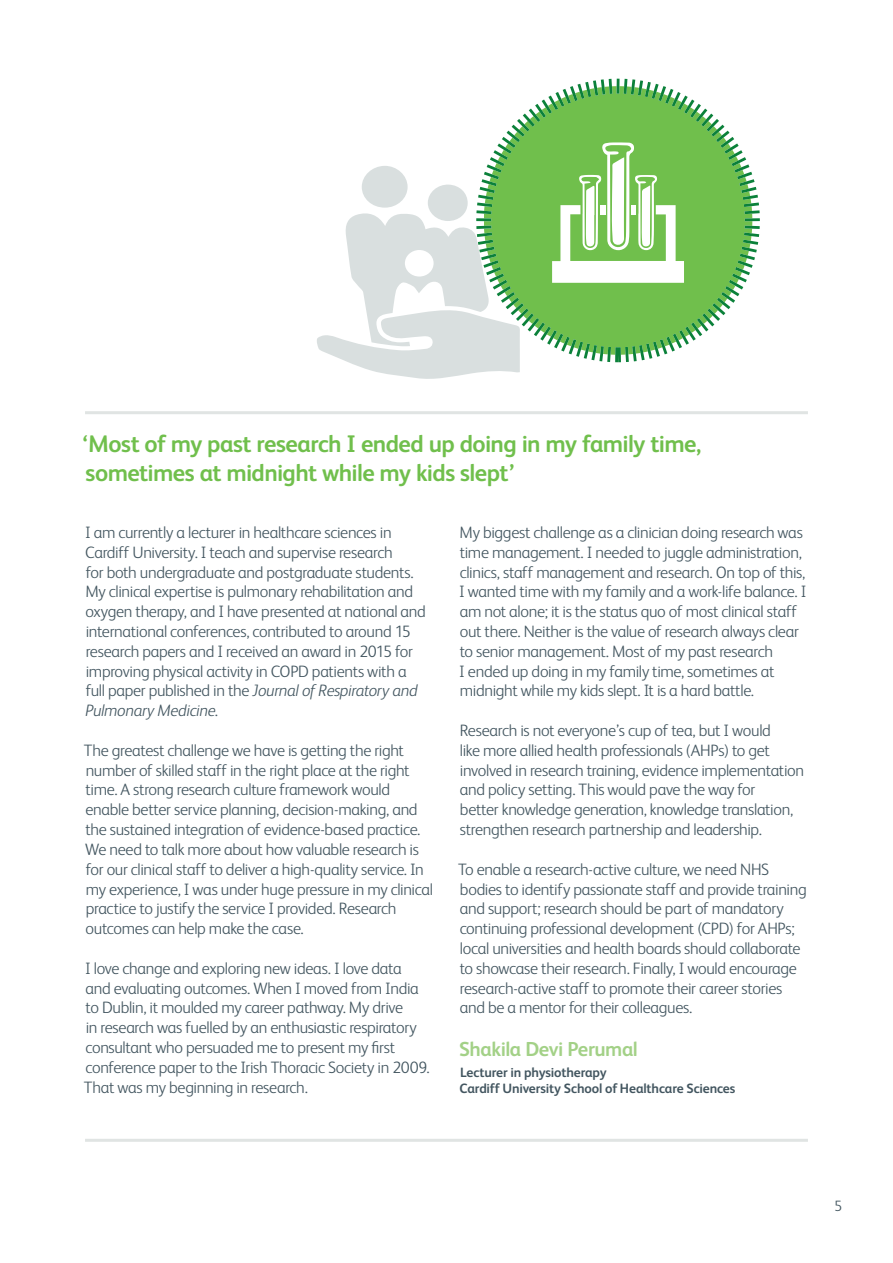
<style>
.page{position:relative;width:893px;height:1263px;background:#fff}
.page>*{position:absolute;margin:0;border:0;box-sizing:border-box;transform-origin:0 0}
.t1{font:700 24px/28.8px "FS Albert";letter-spacing:-.025em;color:#70bf4c}
.t2{font:700 20.25px "FS Albert";letter-spacing:-.02em;color:#a3d187}
.t3{font:300 16.5px/19.8px "FS Albert";letter-spacing:-.02em;color:#435660}
.t4{font:300 15px "FS Albert";color:#435660}
.t5{font:700 13.5px/16.2px "FS Albert";letter-spacing:-.01em;color:#435660}
.s1{font-style:italic}
</style>
<div class="page">
<hr style="left:85px;top:411px;width:723px;height:3px;background:#e0e4e3">
<hr style="left:85px;top:1139px;width:723px;height:3px;background:#e0e4e3">
<svg style="left:577px;top:79px;width:183px;height:266px;fill:#70bf4c"></svg>
<svg style="left:317px;top:86px;width:367px;height:293px"></svg>
<h1 class="t1" style="left:81px;top:430px;width:622px">‘Most of my past research I ended up doing in my family time, sometimes at midnight while my kids slept’</h1>
<p class="t3" style="left:85px;top:522px;width:342px">I am currently a lecturer in healthcare sciences in Cardiff University. I teach and supervise research<br>for both undergraduate and postgraduate students.<br>My clinical expertise is pulmonary rehabilitation and oxygen therapy, and I have presented at national and international conferences, contributed to around 15 research papers and I received an award in 2015 for improving physical activity in COPD patients with a full paper published in the <span class="s1">Journal of Respiratory and Pulmonary Medicine</span>.</p>
<p class="t3" style="left:84px;top:740px;width:351px">The greatest challenge we have is getting the right number of skilled staff in the right place at the right time. A strong research culture framework would enable better service planning, decision-making, and the sustained integration of evidence-based practice.<br>We need to talk more about how valuable research is for our clinical staff to deliver a high-quality service. In my experience, I was under huge pressure in my clinical practice to justify the service I provided. Research outcomes can help make the case.</p>
<p class="t3" style="left:84px;top:958px;width:347px">I love change and exploring new ideas. I love data and evaluating outcomes. When I moved from India to Dublin, it moulded my career pathway. My drive<br>in research was fuelled by an enthusiastic respiratory consultant who persuaded me to present my first conference paper to the Irish Thoracic Society in 2009.<br>That was my beginning in research.</p>
<p class="t3" style="left:459px;top:522px;width:349px">My biggest challenge as a clinician doing research was time management. I needed to juggle administration, clinics, staff management and research. On top of this, I wanted time with my family and a work-life balance. I am not alone; it is the status quo of most clinical staff out there. Neither is the value of research always clear to senior management. Most of my past research<br>I ended up doing in my family time, sometimes at midnight while my kids slept. It is a hard battle.</p>
<p class="t3" style="left:460px;top:720px;width:346px">Research is not everyone’s cup of tea, but I would<br>like more allied health professionals (AHPs) to get involved in research training, evidence implementation and policy setting. This would pave the way for<br>better knowledge generation, knowledge translation, strengthen research partnership and leadership.</p>
<p class="t3" style="left:458px;top:859px;width:350px">To enable a research-active culture, we need NHS bodies to identify passionate staff and provide training and support; research should be part of mandatory continuing professional development (CPD) for AHPs; local universities and health boards should collaborate to showcase their research. Finally, I would encourage research-active staff to promote their career stories and be a mentor for their colleagues.</p>
<p class="t2" style="left:459px;top:1038px;width:180px">Shakila Devi Perumal</p>
<p class="t5" style="left:460px;top:1064px;width:277px">Lecturer in physiotherapy<br>Cardiff University School of Healthcare Sciences</p>
<p class="t4" style="left:834px;top:1197px;width:10px">5</p>
</div>
